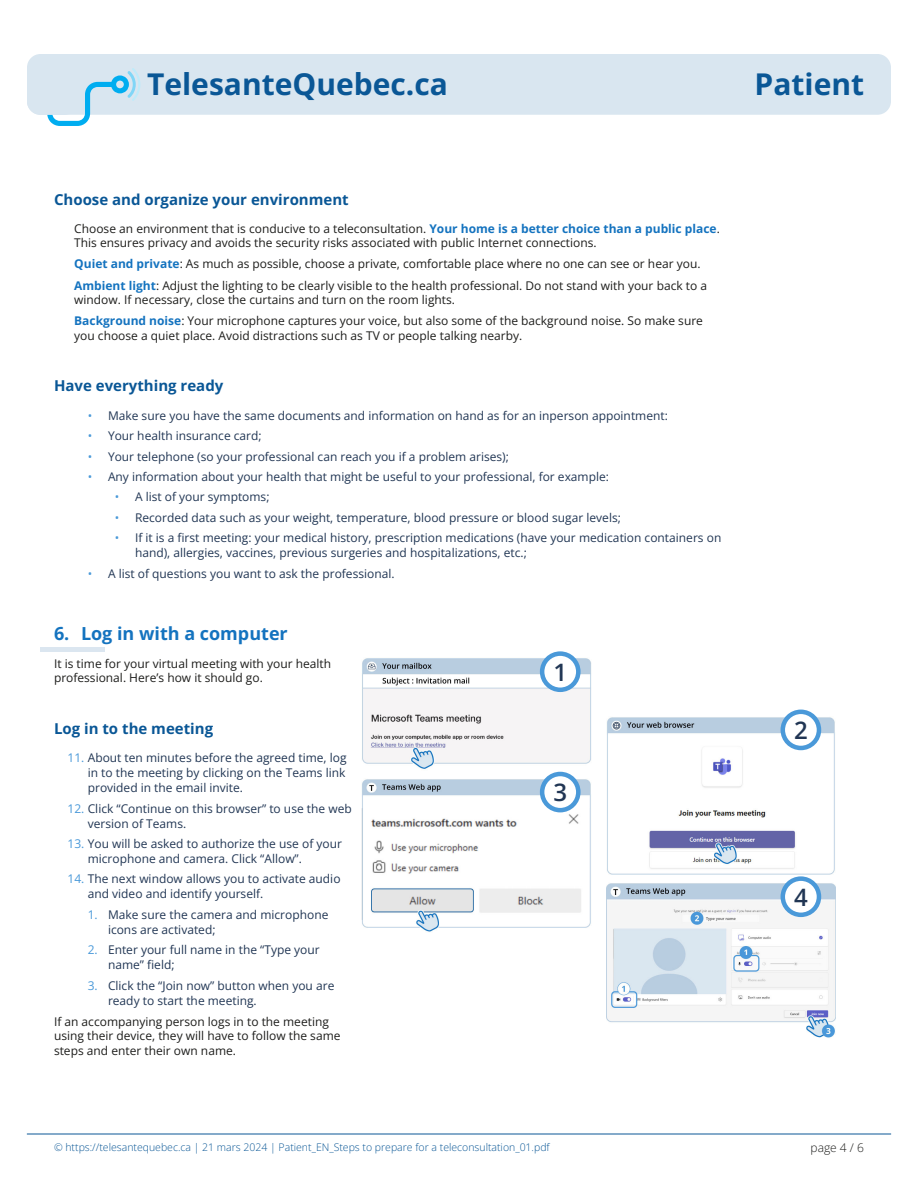
<style>
.page{position:relative;width:918px;height:1188px;background:#fff}
.page>*{position:absolute;margin:0;border:0;box-sizing:border-box;transform-origin:0 0}
.t1{font:700 30px "Open Sans";color:#0a5796}
.t2{font:600 24px "Open Sans";color:#213654}
.Step_Titre{font:700 18px "Open Sans";color:#1473bf}
.p_-_intertitre{font:700 15px "Open Sans";color:#0a5796}
.t3{font:12px/15px "Open Sans";color:#213654}
.t4{font:12px/14.4px "Open Sans";color:#1d1d1b}
.t5{font:300 12px "Open Sans";color:#1d1d1b}
.t6{font:300 10.5px "Open Sans";color:#0a5796}
.s1{font-weight:700;color:#1473bf}
.s2{color:#4a99d9}
</style>
<div class="page">
<hr style="left:27px;top:1134px;width:864px;height:1px;background:#0a5796">
<div style="left:27px;top:54px;width:864px;height:61px;background:#d9e6f0;border-radius:14px"></div>
<svg style="left:47px;top:68px;width:93px;height:58px"></svg>
<div style="left:27px;top:61px;width:51px;height:54px;background:#d9e6f0;border-radius:14px"></div>
<div style="left:40px;top:647px;width:65px;height:5px;background:#dbe6f0"></div>
<img style="left:362px;top:658px;width:229px;height:114px">
<img style="left:607px;top:716px;width:228px;height:159px">
<img style="left:362px;top:778px;width:229px;height:154px">
<img style="left:606px;top:883px;width:230px;height:155px">
<svg style="left:542px;top:654px;width:36px;height:36px"></svg>
<div style="left:540px;top:651px;width:41px;height:41px;border:4px solid #4a99d9;border-radius:50%"></div>
<div style="left:783px;top:712px;width:36px;height:36px;background:#fff;border-radius:50%"></div>
<div style="left:781px;top:710px;width:40px;height:40px;border:4px solid #4a99d9;border-radius:50%"></div>
<svg style="left:783px;top:879px;width:36px;height:36px"></svg>
<div style="left:781px;top:876px;width:40px;height:41px;border:4px solid #4a99d9;border-radius:50%"></div>
<svg style="left:542px;top:774px;width:36px;height:36px"></svg>
<div style="left:540px;top:772px;width:41px;height:40px;border:4px solid #4a99d9;border-radius:50%"></div>
<h1 class="t1" style="left:147px;top:64px;width:303px">TelesanteQuebec.ca</h1>
<h1 class="t1" style="left:755px;top:64px;width:111px">Patient</h1>
<p class="p_-_intertitre" style="left:54px;top:189px;width:296px">Choose and organize your environment</p>
<p class="t4" style="left:74px;top:221px;width:647px">Choose an environment that is conducive to a teleconsultation. <span class="s1">Your home is a better choice than a public place</span>.<br>This ensures privacy and avoids the security risks associated with public Internet connections.</p>
<p class="t4" style="left:74px;top:257px;width:628px"><span class="s1">Quiet and private</span>: As much as possible, choose a private, comfortable place where no one can see or hear you.</p>
<p class="t4" style="left:74px;top:278px;width:634px"><span class="s1">Ambient light</span>: Adjust the lighting to be clearly visible to the health professional. Do not stand with your back to a window. If necessary, close the curtains and turn on the room lights.</p>
<p class="t4" style="left:74px;top:313px;width:630px"><span class="s1">Background noise</span>: Your microphone captures your voice, but also some of the background noise. So make sure you choose a quiet place. Avoid distractions such as TV or people talking nearby.</p>
<p class="p_-_intertitre" style="left:54px;top:376px;width:171px">Have everything ready</p>
<p class="t3" style="left:88px;top:408px;width:582px"><span class="s2">•</span> Make sure you have the same documents and information on hand as for an inperson appointment:</p>
<p class="t3" style="left:88px;top:428px;width:175px"><span class="s2">•</span> Your health insurance card;</p>
<p class="t3" style="left:88px;top:448px;width:423px"><span class="s2">•</span> Your telephone (so your professional can reach you if a problem arises);</p>
<p class="t3" style="left:88px;top:469px;width:523px"><span class="s2">•</span> Any information about your health that might be useful to your professional, for example:</p>
<p class="t3" style="left:115px;top:489px;width:156px"><span class="s2">•</span> A list of your symptoms;</p>
<p class="t3" style="left:115px;top:510px;width:508px"><span class="s2">•</span> Recorded data such as your weight, temperature, blood pressure or blood sugar levels;</p>
<p class="t3" style="left:135px;top:530px;width:588px;text-indent:-20px"><span class="s2">•</span> If it is a first meeting: your medical history, prescription medications (have your medication containers on hand), allergies, vaccines, previous surgeries and hospitalizations, etc.;</p>
<p class="t3" style="left:88px;top:565px;width:308px"><span class="s2">•</span> A list of questions you want to ask the professional.</p>
<p class="Step_Titre" style="left:54px;top:621px;width:235px">6. Log in with a computer</p>
<p class="t4" style="left:54px;top:656px;width:279px">It is time for your virtual meeting with your health professional. Here’s how it should go.</p>
<p class="p_-_intertitre" style="left:54px;top:718px;width:161px">Log in to the meeting</p>
<p class="t3" style="left:88px;top:750px;width:260px;text-align:justify;text-indent:-20px"><span class="s2">11.</span> About ten minutes before the agreed time, log in to the meeting by clicking on the Teams link provided in the email invite.</p>
<p class="t3" style="left:88px;top:801px;width:266px;text-indent:-20px"><span class="s2">12.</span> Click “Continue on this browser” to use the web version of Teams.</p>
<p class="t3" style="left:88px;top:836px;width:256px;text-indent:-20px"><span class="s2">13.</span> You will be asked to authorize the use of your microphone and camera. Click “Allow”.</p>
<p class="t3" style="left:88px;top:871px;width:254px;text-indent:-20px"><span class="s2">14.</span> The next window allows you to activate audio and video and identify yourself.</p>
<p class="t3" style="left:108px;top:907px;width:222px;text-indent:-20px"><span class="s2">1.</span> Make sure the camera and microphone icons are activated;</p>
<p class="t3" style="left:108px;top:942px;width:213px;text-indent:-20px"><span class="s2">2.</span> Enter your full name in the “Type your name” field;</p>
<p class="t3" style="left:108px;top:978px;width:228px;text-indent:-20px"><span class="s2">3.</span> Click the “Join now” button when you are ready to start the meeting.</p>
<p class="t4" style="left:54px;top:1014px;width:288px">If an accompanying person logs in to the meeting using their device, they will have to follow the same steps and enter their own name.</p>
<p class="t2" style="left:553px;top:655px;width:15px">1</p>
<p class="t2" style="left:553px;top:776px;width:15px">3</p>
<p class="t2" style="left:794px;top:714px;width:15px">2</p>
<p class="t2" style="left:794px;top:881px;width:15px">4</p>
<p class="t6" style="left:54px;top:1140px;width:497px">© https://telesantequebec.ca | 21 mars 2024 | Patient_EN_Steps to prepare for a teleconsultation_01.pdf</p>
<p class="t5" style="left:811px;top:1140px;width:55px">page 4 / 6</p>
</div>
